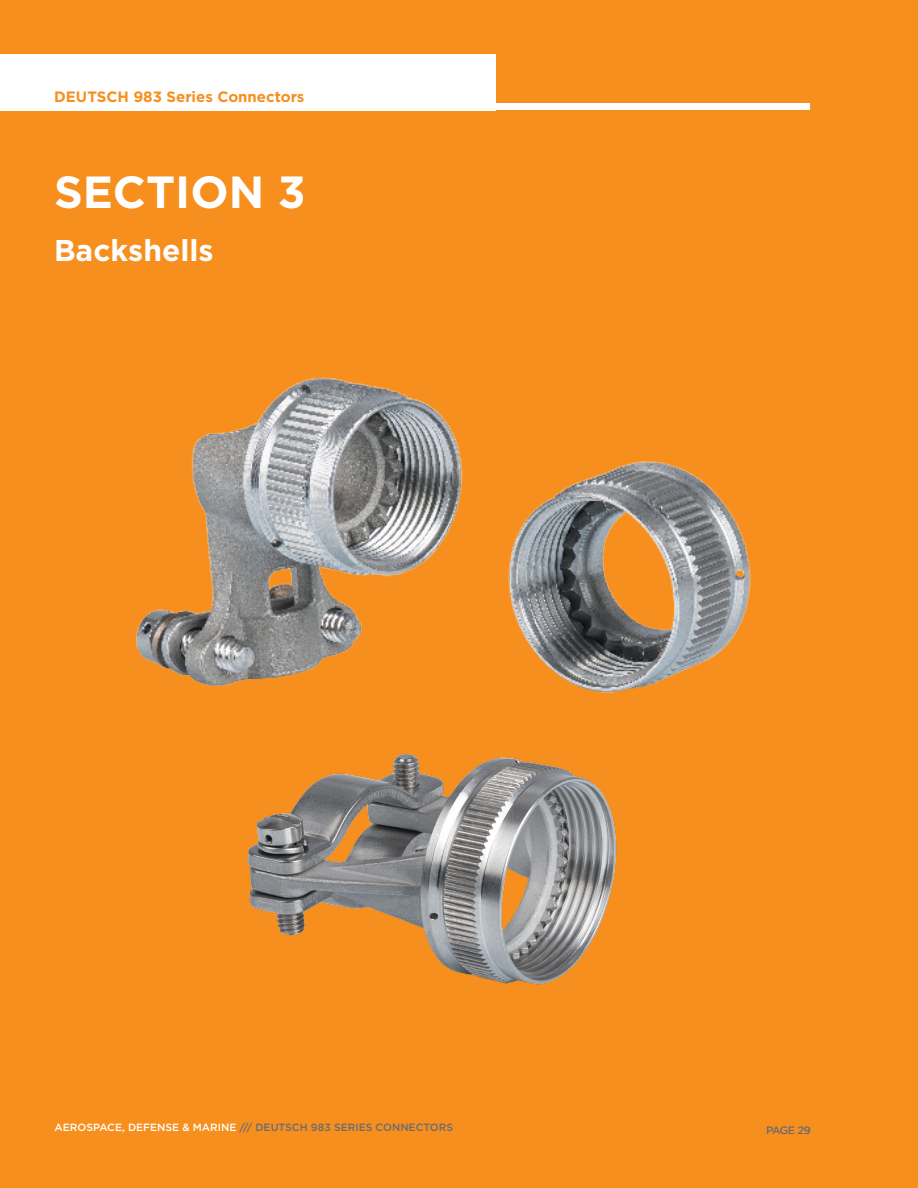
<style>
.page{position:relative;width:918px;height:1188px;background:#f68f1e}
.page>*{position:absolute;margin:0;border:0;box-sizing:border-box;transform-origin:0 0}
.t1{font:700 45px "Gotham";color:#fff}
.t2{font:700 30px "Gotham";color:#fff}
.t3{font:700 15px "Gotham";color:#f68f1e}
.t4{font:500 10.5px "Gotham";color:#696b73}
.t5{font:10.5px "Gotham";letter-spacing:-.04em;color:#696b73}
.s1{color:#fff}
.s2{color:#f68f1e}
</style>
<div class="page">
<div style="left:0;top:54px;width:495px;height:56px;background:#fff"></div>
<div style="left:0;top:104px;width:810px;height:6px;background:#fff"></div>
<img style="left:136px;top:377px;width:615px;height:316px">
<img style="left:247px;top:753px;width:370px;height:232px">
<h3 class="t3" style="left:54px;top:87px;width:252px">DEUTSCH 983 Series Connectors</h3>
<h1 class="t1" style="left:54px;top:162px;width:253px">SECTION 3</h1>
<h2 class="t2" style="left:54px;top:230px;width:161px">Backshells</h2>
<p class="t4" style="left:55px;top:1120px;width:400px"><span class="s1">AEROSPACE, DEFENSE &amp; MARINE</span> /// DEUTSCH 983 SERIES CONNECTORS</p>
<p class="t4" style="left:53px;top:1123px;width:400px"><span class="s2">AEROSPACE, DEFENSE &amp; MARINE</span> /// DEUTSCH 983 SERIES CONNECTORS</p>
<p class="t5" style="left:765px;top:1124px;width:46px">PAGE 29</p>
</div>
